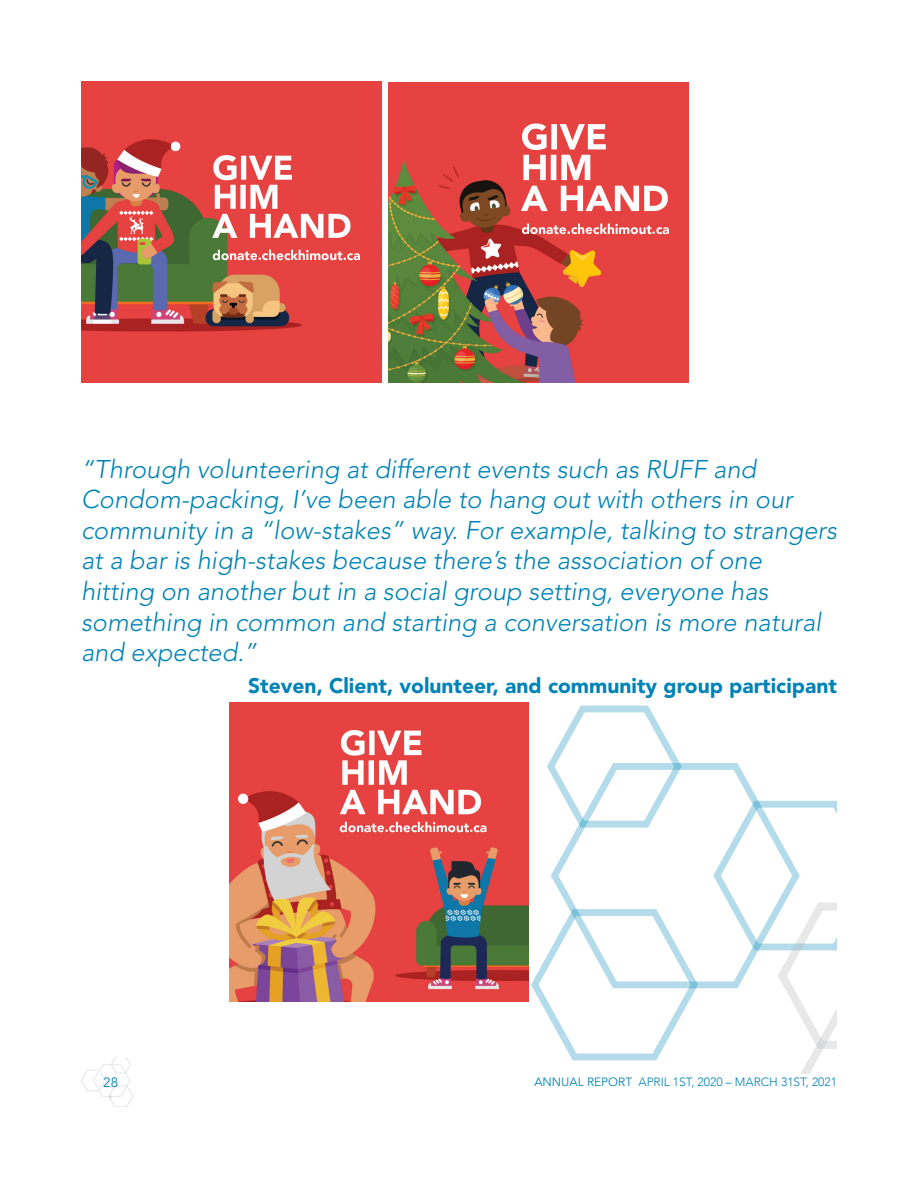
<style>
.page{position:relative;width:918px;height:1188px;background:#fff}
.page>*{position:absolute;margin:0;border:0;box-sizing:border-box;transform-origin:0 0}
.t1{font:italic 300 25.5px/30.6px "Avenir LT Std";color:#0083b5}
.t2{font:900 21px "Avenir LT Std";color:#0083b5}
.t3{font:13.5px "Avenir";color:#0083b5}
.t4{font:300 12px "Avenir";color:#0083b5}
.s1{font-weight:400}
</style>
<div class="page">
<svg style="left:81px;top:1057px;width:52px;height:50px"></svg>
<img style="left:81px;top:81px;width:301px;height:301px">
<img style="left:388px;top:83px;width:300px;height:299px">
<img style="left:230px;top:702px;width:299px;height:299px">
<svg style="left:551px;top:763px;width:249px;height:225px"></svg>
<svg style="left:531px;top:909px;width:167px;height:151px"></svg>
<svg style="left:547px;top:706px;width:135px;height:122px"></svg>
<svg style="left:713px;top:801px;width:124px;height:273px"></svg>
<h1 class="t1" style="left:81px;top:454px;width:757px">“Through volunteering at different events such as RUFF and Condom-packing, I’ve been able to hang out with others in our community in a “low-stakes” way. For example, talking to strangers at a bar is high-stakes because there’s the association of one hitting on another but in a social group setting, everyone has something in common and starting a conversation is more natural and expected.”</h1>
<h1 class="t2" style="left:248px;top:673px;width:590px">Steven, Client, volunteer, and community group participant</h1>
<p class="t3" style="left:103px;top:1075px;width:17px">28</p>
<p class="t4" style="left:534px;top:1075px;width:304px"><span class="s1">ANNUAL REPORT</span> APRIL 1ST, 2020 – MARCH 31ST, 2021</p>
</div>
